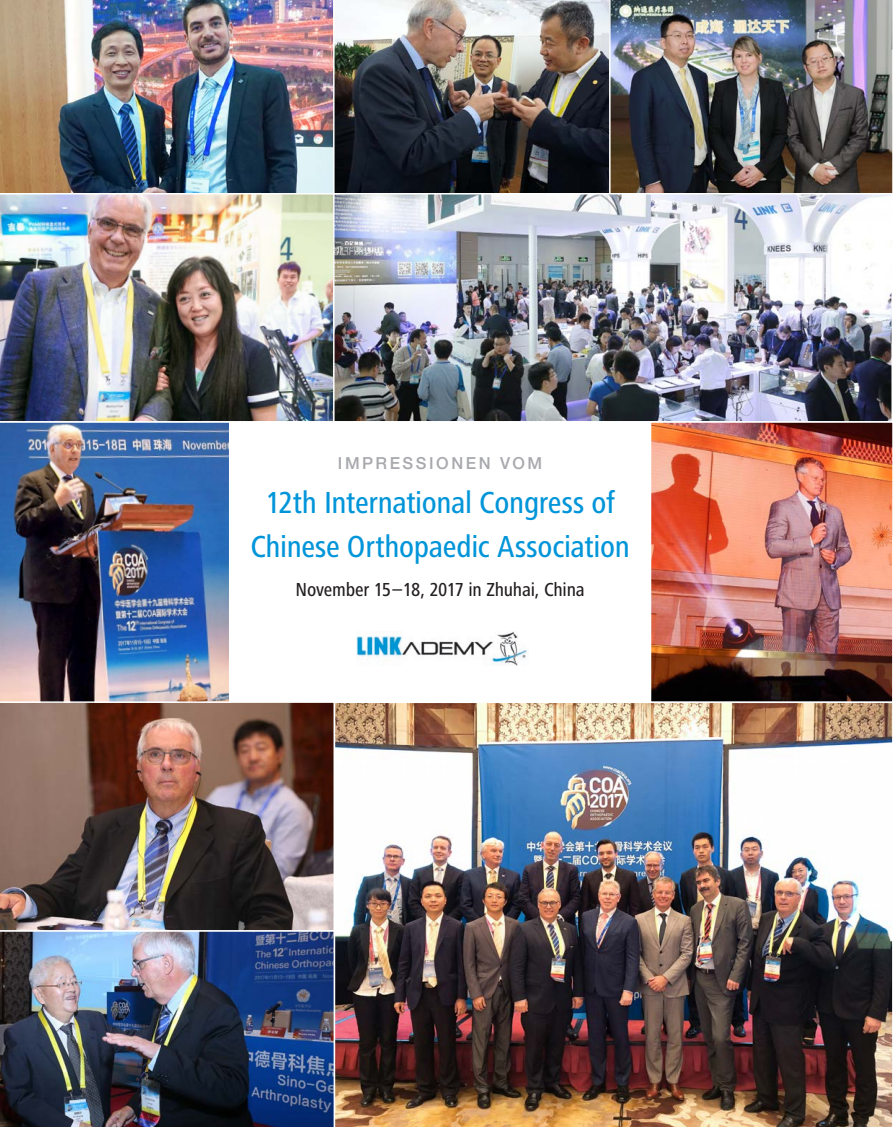
<style>
.page{position:relative;width:893px;height:1127px;background:#fff}
.page>*{position:absolute;margin:0;border:0;box-sizing:border-box;transform-origin:0 0}
.t1{font:500 condensed 31.5px/43.5px "Frutiger Next LT";letter-spacing:-.01em;color:#0095d9;text-align:center}
.t2{font:500 condensed 19.5px "Frutiger Next LT";letter-spacing:-.01em;color:#231f20}
.t3{font:500 16.5px "Helvetica Neue LT Pro";letter-spacing:.155em;color:#a8a9ad}
</style>
<div class="page">
<img style="left:356px;top:631px;width:172px;height:35px">
<img style="left:0;top:702px;width:334px;height:228px">
<img style="left:0;top:422px;width:230px;height:281px">
<img style="left:335px;top:0;width:555px;height:419px">
<img style="left:609px;top:0;width:284px;height:193px">
<img style="left:0;top:930px;width:334px;height:197px">
<img style="left:653px;top:424px;width:237px;height:276px">
<div style="left:650px;top:421px;width:243px;height:282px;border:2px solid #fff"></div>
<img style="left:0;top:0;width:335px;height:193px">
<img style="left:0;top:194px;width:333px;height:227px">
<img style="left:335px;top:701px;width:557px;height:426px">
<div style="left:333px;top:193px;width:560px;height:229px;border:2px solid #fff"></div>
<svg style="left:892px;top:272px;width:1px;height:854px"></svg>
<p class="t3" style="left:338px;top:453px;width:206px">IMPRESSIONEN VOM</p>
<p class="t1" style="left:250px;top:481px;width:381px">12th International Congress of<br>Chinese Orthopaedic Association</p>
<p class="t2" style="left:295px;top:578px;width:291px">November 15–18, 2017 in Zhuhai, China</p>
</div>
